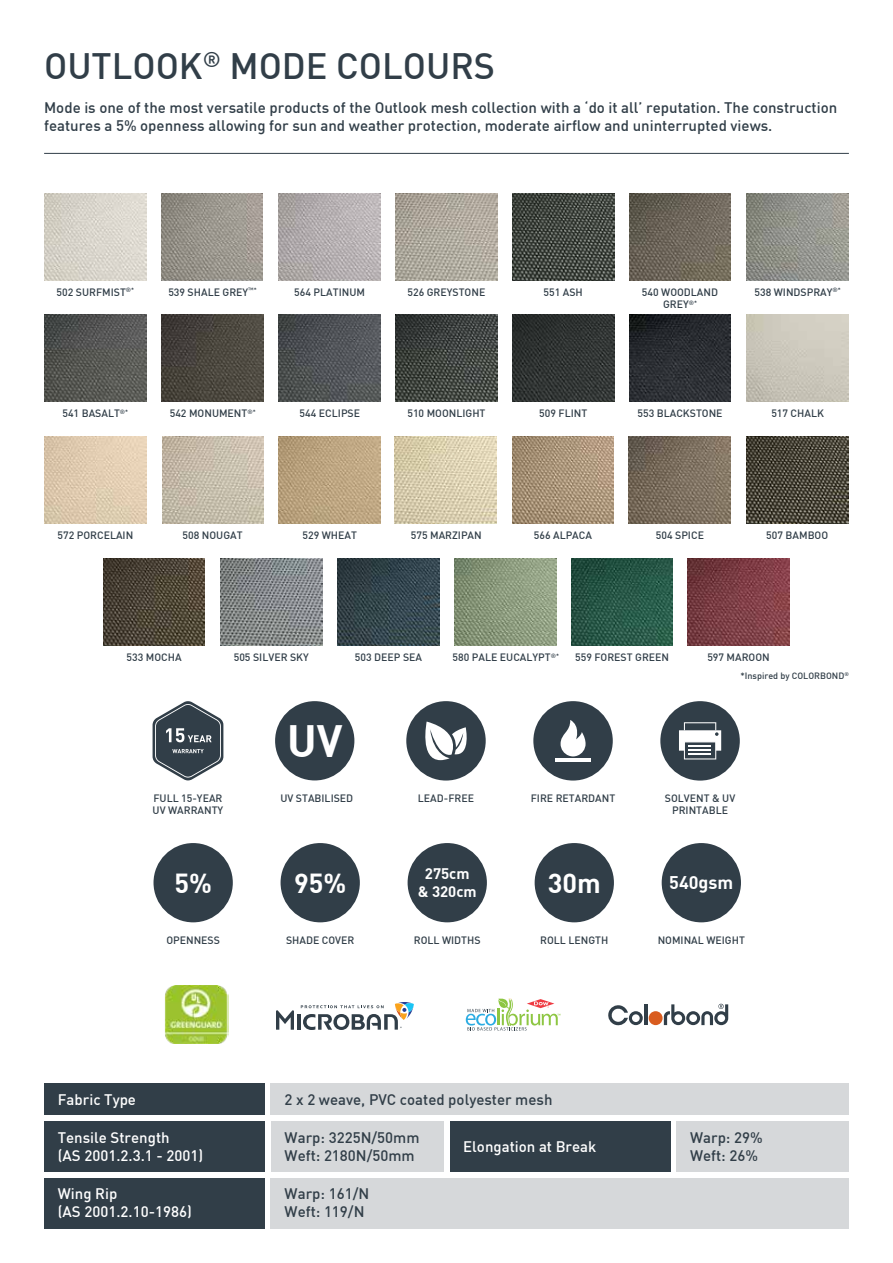
<style>
.page{position:relative;width:893px;height:1263px;background:#fff}
.page>*{position:absolute;margin:0;border:0;box-sizing:border-box;transform-origin:0 0}
.t1{font:700 44.25px "DIN";color:#fff}
.t2{font:500 36px "DIN";color:#313e48}
.t3{font:700 27px "DIN";color:#fff}
.t4{font:700 18px "DIN";color:#fff}
.t5{font:500 15px/18px "DIN";color:#313e48}
.t6{font:500 15px/18px "DIN";color:#fff}
.t7{font:700 15px/18px "DIN";color:#fff;text-align:center}
.t8{font:500 10.5px/12.6px "DIN";color:#313e48;text-align:center}
.t9{font:500 9px "DIN";color:#313e48}
</style>
<div class="page">
<div style="left:154px;top:843px;width:79px;height:79px;background:#313e48;border-radius:50%"></div>
<div style="left:281px;top:843px;width:79px;height:79px;background:#313e48;border-radius:50%"></div>
<div style="left:662px;top:843px;width:79px;height:79px;background:#313e48;border-radius:50%"></div>
<div style="left:408px;top:843px;width:79px;height:79px;background:#313e48;border-radius:50%"></div>
<div style="left:535px;top:843px;width:79px;height:79px;background:#313e48;border-radius:50%"></div>
<div style="left:275px;top:701px;width:79px;height:79px;background:#313e48;border-radius:50%"></div>
<div style="left:406px;top:701px;width:80px;height:79px;background:#313e48;border-radius:50%"></div>
<svg style="left:425px;top:721px;width:42px;height:39px"></svg>
<div style="left:533px;top:701px;width:80px;height:79px;background:#313e48;border-radius:50%"></div>
<svg style="left:561px;top:720px;width:25px;height:36px"></svg>
<hr style="left:555px;top:758px;width:36px;height:4px;background:#fff">
<div style="left:660px;top:701px;width:80px;height:79px;background:#313e48;border-radius:50%"></div>
<svg style="left:679px;top:722px;width:42px;height:37px"></svg>
<div style="left:271px;top:1083px;width:578px;height:32px;background:#d6d8da"></div>
<div style="left:271px;top:1121px;width:172px;height:51px;background:#d6d8da"></div>
<div style="left:676px;top:1121px;width:173px;height:51px;background:#d6d8da"></div>
<div style="left:271px;top:1178px;width:578px;height:51px;background:#d6d8da"></div>
<div style="left:44px;top:1083px;width:221px;height:32px;background:#313e48"></div>
<div style="left:44px;top:1121px;width:221px;height:51px;background:#313e48"></div>
<div style="left:450px;top:1121px;width:220px;height:51px;background:#313e48"></div>
<div style="left:44px;top:1178px;width:221px;height:51px;background:#313e48"></div>
<hr style="left:44px;top:153px;width:805px;height:1px;background:#313e48">
<img style="left:338px;top:559px;width:101px;height:87px">
<img style="left:747px;top:315px;width:101px;height:87px">
<img style="left:45px;top:315px;width:102px;height:87px">
<img style="left:279px;top:194px;width:102px;height:87px">
<img style="left:512px;top:437px;width:102px;height:87px">
<img style="left:45px;top:437px;width:101px;height:87px">
<img style="left:395px;top:437px;width:102px;height:87px">
<img style="left:455px;top:559px;width:102px;height:87px">
<img style="left:688px;top:559px;width:101px;height:87px">
<img style="left:45px;top:194px;width:101px;height:87px">
<img style="left:395px;top:315px;width:102px;height:87px">
<img style="left:629px;top:194px;width:102px;height:87px">
<img style="left:629px;top:437px;width:101px;height:87px">
<img style="left:396px;top:194px;width:101px;height:87px">
<img style="left:162px;top:315px;width:102px;height:87px">
<img style="left:221px;top:559px;width:101px;height:87px">
<img style="left:279px;top:437px;width:102px;height:87px">
<img style="left:279px;top:315px;width:102px;height:87px">
<img style="left:747px;top:437px;width:101px;height:87px">
<img style="left:103px;top:559px;width:102px;height:87px">
<img style="left:512px;top:194px;width:102px;height:87px">
<img style="left:162px;top:437px;width:102px;height:87px">
<img style="left:746px;top:194px;width:102px;height:87px">
<img style="left:629px;top:315px;width:102px;height:87px">
<img style="left:512px;top:315px;width:102px;height:87px">
<img style="left:161px;top:194px;width:102px;height:87px">
<img style="left:571px;top:559px;width:102px;height:87px">
<img style="left:165px;top:985px;width:63px;height:59px">
<hr style="left:297px;top:1014px;width:4px;height:16px;background:#313e48">
<svg style="left:276px;top:1010px;width:18px;height:20px"></svg>
<svg style="left:301px;top:1002px;width:113px;height:28px"></svg>
<svg style="left:466px;top:998px;width:94px;height:32px"></svg>
<svg style="left:608px;top:1005px;width:35px;height:21px"></svg>
<hr style="left:644px;top:1004px;width:3px;height:21px;background:#313e48">
<svg style="left:649px;top:1004px;width:79px;height:21px"></svg>
<svg style="left:153px;top:701px;width:70px;height:79px"></svg>
<h2 class="t2" style="left:44px;top:50px;width:453px">OUTLOOK<sup>®</sup> MODE COLOURS</h2>
<h3 class="t5" style="left:44px;top:100px;width:795px">Mode is one of the most versatile products of the Outlook mesh collection with a ‘do it all’ reputation. The construction features a 5% openness allowing for sun and weather protection, moderate airflow and uninterrupted views.</h3>
<p class="t8" style="left:57px;top:286px;width:79px">502 SURFMIST<sup>®*</sup></p>
<p class="t8" style="left:168px;top:286px;width:90px">539 SHALE GREY<sup>™*</sup></p>
<p class="t8" style="left:294px;top:286px;width:72px">564 PLATINUM</p>
<p class="t8" style="left:544px;top:286px;width:41px">551 ASH</p>
<p class="t8" style="left:642px;top:286px;width:78px">540 WOODLAND<br>GREY<sup>®*</sup></p>
<p class="t8" style="left:754px;top:286px;width:88px">538 WINDSPRAY<sup>®*</sup></p>
<p class="t8" style="left:407px;top:286px;width:79px">526 GREYSTONE</p>
<p class="t8" style="left:62px;top:408px;width:67px">541 BASALT<sup>®*</sup></p>
<p class="t8" style="left:170px;top:408px;width:87px">542 MONUMENT<sup>®*</sup></p>
<p class="t8" style="left:300px;top:408px;width:62px">544 ECLIPSE</p>
<p class="t8" style="left:407px;top:408px;width:80px">510 MOONLIGHT</p>
<p class="t8" style="left:539px;top:408px;width:50px">509 FLINT</p>
<p class="t8" style="left:637px;top:408px;width:87px">553 BLACKSTONE</p>
<p class="t8" style="left:771px;top:408px;width:54px">517 CHALK</p>
<p class="t8" style="left:58px;top:530px;width:77px">572 PORCELAIN</p>
<p class="t8" style="left:183px;top:530px;width:62px">508 NOUGAT</p>
<p class="t8" style="left:302px;top:530px;width:56px">529 WHEAT</p>
<p class="t8" style="left:411px;top:530px;width:72px">575 MARZIPAN</p>
<p class="t8" style="left:534px;top:530px;width:60px">566 ALPACA</p>
<p class="t8" style="left:656px;top:530px;width:50px">504 SPICE</p>
<p class="t8" style="left:766px;top:530px;width:63px">507 BAMBOO</p>
<p class="t8" style="left:127px;top:652px;width:57px">533 MOCHA</p>
<p class="t8" style="left:234px;top:652px;width:77px">505 SILVER SKY</p>
<p class="t8" style="left:355px;top:652px;width:69px">503 DEEP SEA</p>
<p class="t8" style="left:453px;top:652px;width:108px">580 PALE EUCALYPT<sup>®*</sup></p>
<p class="t8" style="left:707px;top:652px;width:64px">597 MAROON</p>
<p class="t9" style="left:740px;top:671px;width:110px">*Inspired by COLORBOND<sup>®</sup></p>
<p class="t8" style="left:575px;top:652px;width:95px">559 FOREST GREEN</p>
<p class="t8" style="left:153px;top:792px;width:72px;text-align:left">FULL 15-YEAR<br>UV WARRANTY</p>
<h1 class="t1" style="left:287px;top:719px;width:57px">UV</h1>
<p class="t8" style="left:280px;top:792px;width:74px">UV STABILISED</p>
<p class="t8" style="left:418px;top:792px;width:58px">LEAD-FREE</p>
<p class="t8" style="left:531px;top:792px;width:86px">FIRE RETARDANT</p>
<p class="t8" style="left:665px;top:792px;width:72px">SOLVENT &amp; UV<br>PRINTABLE</p>
<h3 class="t7" style="left:418px;top:865px;width:61px">275cm &amp; 320cm</h3>
<h3 class="t3" style="left:174px;top:870px;width:39px">5%</h3>
<h3 class="t3" style="left:294px;top:870px;width:54px">95%</h3>
<h3 class="t3" style="left:548px;top:870px;width:54px">30m</h3>
<h3 class="t4" style="left:669px;top:874px;width:66px">540gsm</h3>
<p class="t8" style="left:166px;top:934px;width:55px">OPENNESS</p>
<p class="t8" style="left:286px;top:934px;width:70px">SHADE COVER</p>
<p class="t8" style="left:414px;top:934px;width:68px">ROLL WIDTHS</p>
<p class="t8" style="left:540px;top:934px;width:70px">ROLL LENGTH</p>
<p class="t8" style="left:658px;top:934px;width:89px">NOMINAL WEIGHT</p>
<h3 class="t5" style="left:285px;top:1091px;width:269px">2 x 2 weave, PVC coated polyester mesh</h3>
<h3 class="t5" style="left:285px;top:1129px;width:136px">Warp: 3225N/50mm<br>Weft: 2180N/50mm</h3>
<h3 class="t5" style="left:690px;top:1129px;width:74px">Warp: 29%<br>Weft: 26%</h3>
<h3 class="t5" style="left:285px;top:1186px;width:86px">Warp: 161/N<br>Weft: 119/N</h3>
<h3 class="t6" style="left:58px;top:1091px;width:80px">Fabric Type</h3>
<h3 class="t6" style="left:58px;top:1129px;width:147px">Tensile Strength<br>(AS 2001.2.3.1 - 2001)</h3>
<h3 class="t6" style="left:463px;top:1139px;width:135px">Elongation at Break</h3>
<h3 class="t6" style="left:58px;top:1186px;width:136px">Wing Rip<br>(AS 2001.2.10-1986)</h3>
</div>
